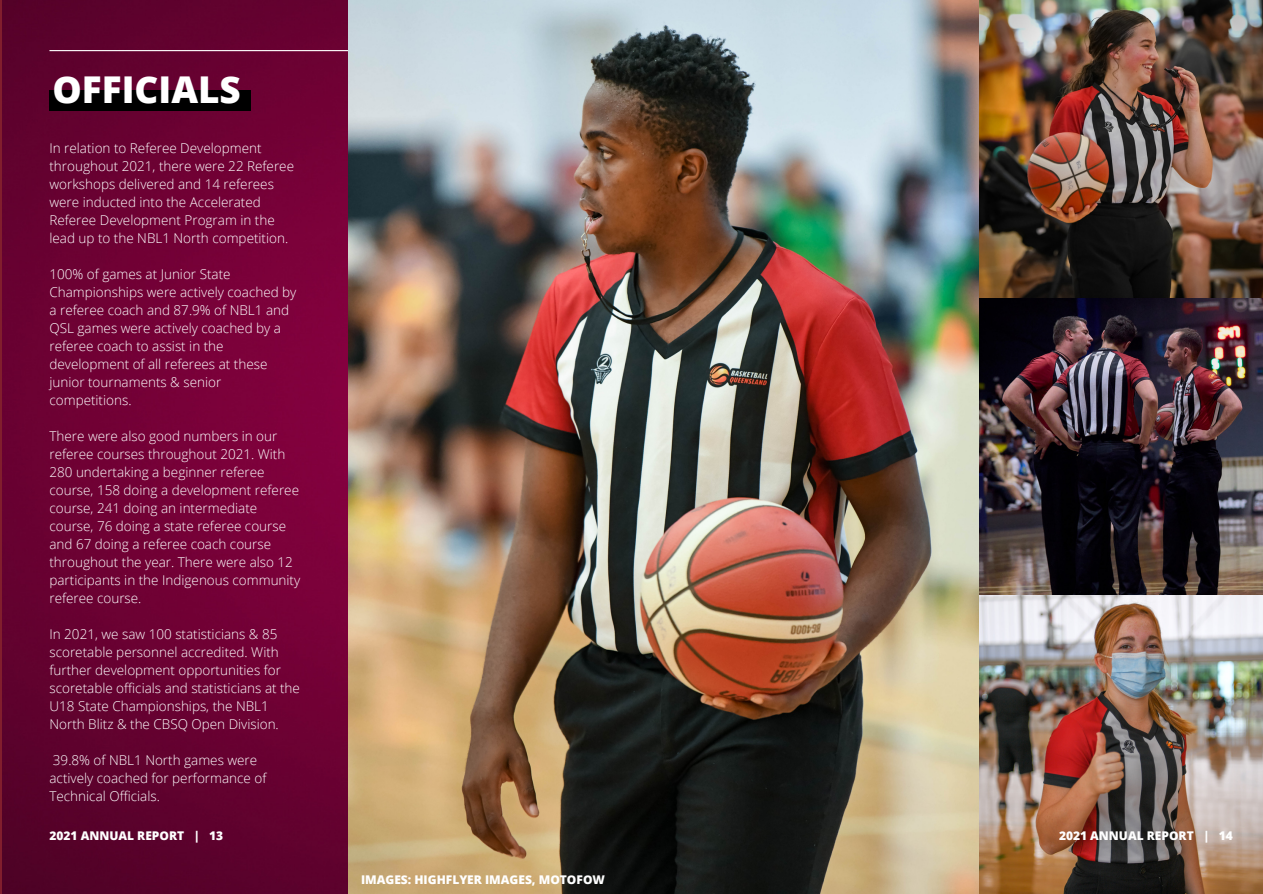
<style>
.page{position:relative;width:1263px;height:894px;background:#fff}
.page>*{position:absolute;margin:0;border:0;box-sizing:border-box;transform-origin:0 0}
.t1{font:800 36.9px "Open Sans";color:#fff}
.t2{font:300 13.5px/18px "Open Sans";color:#fff}
.t3{font:800 12px "Open Sans";color:#fff}
</style>
<div class="page">
<img style="left:2px;top:0;width:347px;height:893px">
<img style="left:349px;top:0;width:914px;height:893px">
<svg style="left:629px;top:0;width:4px;height:892px;background:#3a332c"></svg>
<hr style="left:49px;top:50px;width:531px;height:1px;background:#fff">
<div style="left:49px;top:91px;width:202px;height:20px;background:#000"></div>
<h1 class="t1" style="left:52px;top:64px;width:190px">OFFICIALS</h1>
<p class="t2" style="left:49px;top:138px;width:246px">In relation to Referee Development throughout 2021, there were 22 Referee workshops delivered and 14 referees were inducted into the Accelerated Referee Development Program in the lead up to the NBL1 North competition.</p>
<p class="t2" style="left:49px;top:264px;width:249px">100% of games at Junior State<br>Championships were actively coached by a referee coach and 87.9% of NBL1 and<br>QSL games were actively coached by a referee coach to assist in the development of all referees at these junior tournaments &amp; senior competitions.</p>
<p class="t2" style="left:49px;top:426px;width:252px">There were also good numbers in our referee courses throughout 2021. With 280 undertaking a beginner referee course, 158 doing a development referee course, 241 doing an intermediate course, 76 doing a state referee course and 67 doing a referee coach course throughout the year. There were also 12 participants in the Indigenous community referee course.</p>
<p class="t2" style="left:49px;top:624px;width:252px">In 2021, we saw 100 statisticians &amp; 85 scoretable personnel accredited. With further development opportunities for scoretable officials and statisticians at the U18 State Championships, the NBL1<br>North Blitz &amp; the CBSQ Open Division.</p>
<p class="t2" style="left:49px;top:750px;width:218px">39.8% of NBL1 North games were actively coached for performance of<br>Technical Officials.</p>
<p class="t3" style="left:49px;top:827px;width:175px">2021 ANNUAL REPORT | 13</p>
<p class="t3" style="left:361px;top:871px;width:245px">IMAGES: HIGHFLYER IMAGES, MOTOFOW</p>
<p class="t3" style="left:1059px;top:827px;width:175px">2021 ANNUAL REPORT | 14</p>
</div>
